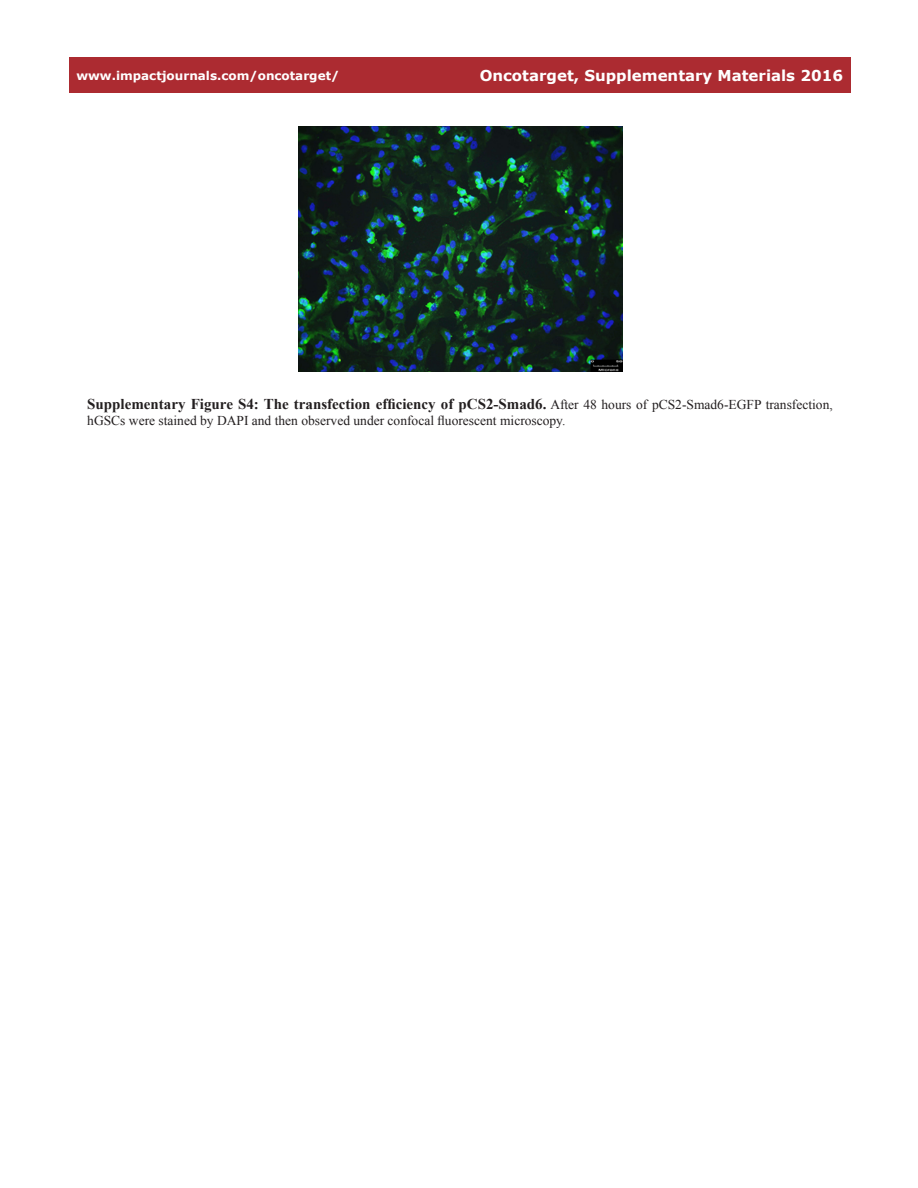
<style>
.page{position:relative;width:918px;height:1188px;background:#fff}
.page>*{position:absolute;margin:0;border:0;box-sizing:border-box;transform-origin:0 0}
.t1{font:700 15px "Times New Roman";color:#231f20}
.t2{font:700 15px "Verdana";color:#fff}
.t3{font:13.5px "Times New Roman";color:#231f20}
.t4{font:700 12px "Verdana";color:#fff}
.s1{font-weight:400;font-size:13.5px}
</style>
<div class="page">
<div style="left:69px;top:57px;width:781px;height:36px;background:#ac2b31"></div>
<img style="left:298px;top:127px;width:324px;height:244px">
<p class="t4" style="left:76px;top:67px;width:264px">www.impactjournals.com/oncotarget/</p>
<p class="t2" style="left:480px;top:65px;width:365px">Oncotarget, Supplementary Materials 2016</p>
<p class="t1" style="left:87px;top:393px;width:747px">Supplementary Figure S4: The transfection efficiency of pCS2-Smad6. <span class="s1">After 48 hours of pCS2-Smad6-EGFP transfection,</span></p>
<p class="t3" style="left:87px;top:411px;width:480px">hGSCs were stained by DAPI and then observed under confocal fluorescent microscopy.</p>
</div>
